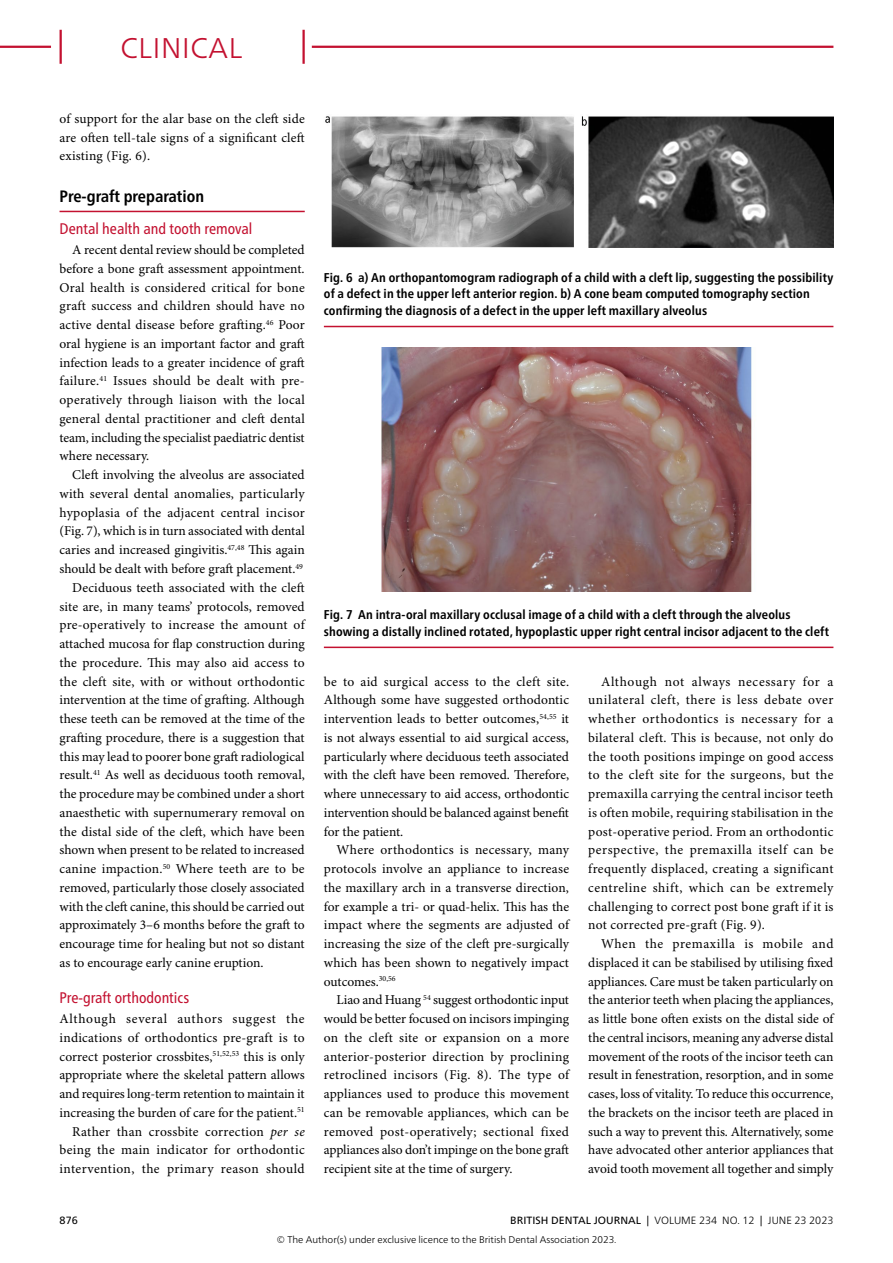
<style>
.page{position:relative;width:893px;height:1263px;background:#fff}
.page>*{position:absolute;margin:0;border:0;box-sizing:border-box;transform-origin:0 0}
.t1{font:300 28.5px "Frutiger Neue LT Pro";letter-spacing:.025em;color:#c31130}
.SectionHeading_1_MSS{font:700 condensed 16.5px "Frutiger Neue LT Pro";color:#000}
.SectionHeading_2_MSS{font:condensed 15.3px "Frutiger Neue LT Pro";color:#c31130}
.Para_9pt_justified{font:13.5px/18.8px "Minion Pro";color:#000;text-align:justify}
.Para_9pt_justified_1{font:13.5px/18.8px "Minion Pro";letter-spacing:-.005em;color:#000;text-align:justify}
.Image_Caption_MSS{font:700 condensed 12.75px/16.5px "Frutiger Neue LT Pro";letter-spacing:.01em;color:#000}
.t2{font:10.5px "Frutiger Neue LT Pro";letter-spacing:.005em;color:#000}
.t3{font:10.5px "Frutiger Neue LT Pro Light 2";letter-spacing:.005em;color:#000}
.t4{font:300 9.75px "Frutiger Neue LT Pro";color:#000}
.s1{font-style:italic}
.s2{font-family:"Frutiger Neue LT Pro Cn Bold 2";font-weight:400;font-stretch:normal}
.s3{font-family:"Frutiger Neue LT Pro Light 2"}
</style>
<div class="page">
<hr style="left:60px;top:211px;width:245px;height:1px;background:#c31130">
<img style="left:381px;top:348px;width:371px;height:244px">
<hr style="left:324px;top:647px;width:509px;height:1px;background:#c31130">
<img style="left:325px;top:116px;width:508px;height:131px">
<hr style="left:324px;top:326px;width:509px;height:1px;background:#c31130">
<hr style="left:0;top:46px;width:51px;height:2px;background:#c31130">
<hr style="left:312px;top:46px;width:521px;height:2px;background:#c31130">
<hr style="left:60px;top:30px;width:2px;height:34px;background:#c31130">
<hr style="left:302px;top:30px;width:3px;height:34px;background:#c31130">
<h1 class="t1" style="left:120px;top:31px;width:124px">CLINICAL</h1>
<p class="Para_9pt_justified" style="left:60px;top:110px;width:247px">of support for the alar base on the cleft side are often tell-tale signs of a significant cleft existing (Fig. 6).</p>
<p class="SectionHeading_1_MSS" style="left:60px;top:187px;width:146px">Pre-graft preparation</p>
<p class="SectionHeading_2_MSS" style="left:60px;top:220px;width:194px">Dental health and tooth removal</p>
<p class="Para_9pt_justified" style="left:60px;top:241px;width:247px;text-indent:13px">A recent dental review should be completed before a bone graft assessment appointment.<br>Oral health is considered critical for bone graft success and children should have no active dental disease before grafting.<sup>46</sup> Poor oral hygiene is an important factor and graft infection leads to a greater incidence of graft failure.<sup>41</sup> Issues should be dealt with pre&shy;operatively through liaison with the local general dental practitioner and cleft dental team, including the specialist paediatric dentist where necessary.</p>
<p class="Para_9pt_justified" style="left:60px;top:466px;width:247px;text-indent:13px">Cleft involving the alveolus are associated with several dental anomalies, particularly hypoplasia of the adjacent central incisor (Fig. 7), which is in turn associated with dental caries and increased gingivitis.<sup>47,48</sup> This again should be dealt with before graft placement.<sup>49</sup></p>
<p class="Para_9pt_justified" style="left:60px;top:579px;width:247px;text-indent:13px">Deciduous teeth associated with the cleft site are, in many teams’ protocols, removed pre-operatively to increase the amount of attached mucosa for flap construction during the procedure. This may also aid access to the cleft site, with or without orthodontic intervention at the time of grafting. Although these teeth can be removed at the time of the grafting procedure, there is a suggestion that this may lead to poorer bone graft radiological result.<sup>41</sup> As well as deciduous tooth removal, the procedure may be combined under a short anaesthetic with supernumerary removal on the distal side of the cleft, which have been shown when present to be related to increased canine impaction.<sup>50</sup> Where teeth are to be removed, particularly those closely associated with the cleft canine, this should be carried out approximately 3–6 months before the graft to encourage time for healing but not so distant as to encourage early canine eruption.</p>
<p class="SectionHeading_2_MSS" style="left:60px;top:988px;width:131px">Pre-graft orthodontics</p>
<p class="Para_9pt_justified_1" style="left:60px;top:1010px;width:247px">Although several authors suggest the indications of orthodontics pre-graft is to correct posterior crossbites,<sup>51,52,53</sup> this is only appropriate where the skeletal pattern allows and requires long-term retention to maintain it increasing the burden of care for the patient.<sup>51</sup></p>
<p class="Para_9pt_justified" style="left:60px;top:1122px;width:247px;text-indent:13px">Rather than crossbite correction <span class="s1">per se </span>being the main indicator for orthodontic intervention, the primary reason should</p>
<p class="Image_Caption_MSS" style="left:324px;top:269px;width:511px">Fig. 6 a) An orthopantomogram radiograph of a child with a cleft lip, suggesting the possibility of a defect in the upper left anterior region. b) A cone beam computed tomography section <span class="s2">confirming the diagnosis of a defect in the upper left maxillary alveolus</span></p>
<p class="Image_Caption_MSS" style="left:324px;top:606px;width:507px">Fig. 7 An intra-oral maxillary occlusal image of a child with a cleft through the alveolus showing a distally inclined rotated, hypoplastic upper right central incisor adjacent to the cleft</p>
<p class="Para_9pt_justified" style="left:324px;top:672px;width:247px">be to aid surgical access to the cleft site.<br>Although some have suggested orthodontic intervention leads to better outcomes,<sup>54,55</sup> it is not always essential to aid surgical access, particularly where deciduous teeth associated with the cleft have been removed. Therefore, where unnecessary to aid access, orthodontic intervention should be balanced against benefit for the patient.</p>
<p class="Para_9pt_justified" style="left:324px;top:841px;width:247px;text-indent:13px">Where orthodontics is necessary, many protocols involve an appliance to increase the maxillary arch in a transverse direction, for example a tri- or quad-helix. This has the impact where the segments are adjusted of increasing the size of the cleft pre-surgically which has been shown to negatively impact outcomes.<sup>30,56</sup></p>
<p class="Para_9pt_justified" style="left:324px;top:991px;width:247px;text-indent:13px">Liao and Huang <sup>54</sup> suggest orthodontic input would be better focused on incisors impinging on the cleft site or expansion on a more anterior-posterior direction by proclining retroclined incisors (Fig. 8). The type of appliances used to produce this movement can be removable appliances, which can be removed post-operatively; sectional fixed appliances also don’t impinge on the bone graft recipient site at the time of surgery.</p>
<p class="Para_9pt_justified" style="left:588px;top:672px;width:247px;text-indent:13px">Although not always necessary for a unilateral cleft, there is less debate over whether orthodontics is necessary for a bilateral cleft. This is because, not only do the tooth positions impinge on good access to the cleft site for the surgeons, but the premaxilla carrying the central incisor teeth is often mobile, requiring stabilisation in the post-operative period. From an orthodontic perspective, the premaxilla itself can be frequently displaced, creating a significant centreline shift, which can be extremely challenging to correct post bone graft if it is not corrected pre-graft (Fig. 9).</p>
<p class="Para_9pt_justified" style="left:588px;top:935px;width:247px;text-indent:13px">When the premaxilla is mobile and displaced it can be stabilised by utilising fixed appliances. Care must be taken particularly on the anterior teeth when placing the appliances, as little bone often exists on the distal side of the central incisors, meaning any adverse distal movement of the roots of the incisor teeth can result in fenestration, resorption, and in some cases, loss of vitality. To reduce this occurrence, the brackets on the incisor teeth are placed in such a way to prevent this. Alternatively, some have advocated other anterior appliances that avoid tooth movement all together and simply</p>
<p class="t2" style="left:60px;top:1214px;width:20px">876</p>
<p class="t2" style="left:510px;top:1214px;width:269px">BRITISH DENTAL JOURNAL | <span class="s3">VOLUME 234 NO. 12</span> | <span class="s3">JUNE</span></p>
<p class="t3" style="left:794px;top:1214px;width:40px">23 2023</p>
<p class="t4" style="left:276px;top:1234px;width:342px">© The Author(s) under exclusive licence to the British Dental Association 2023.</p>
</div>
